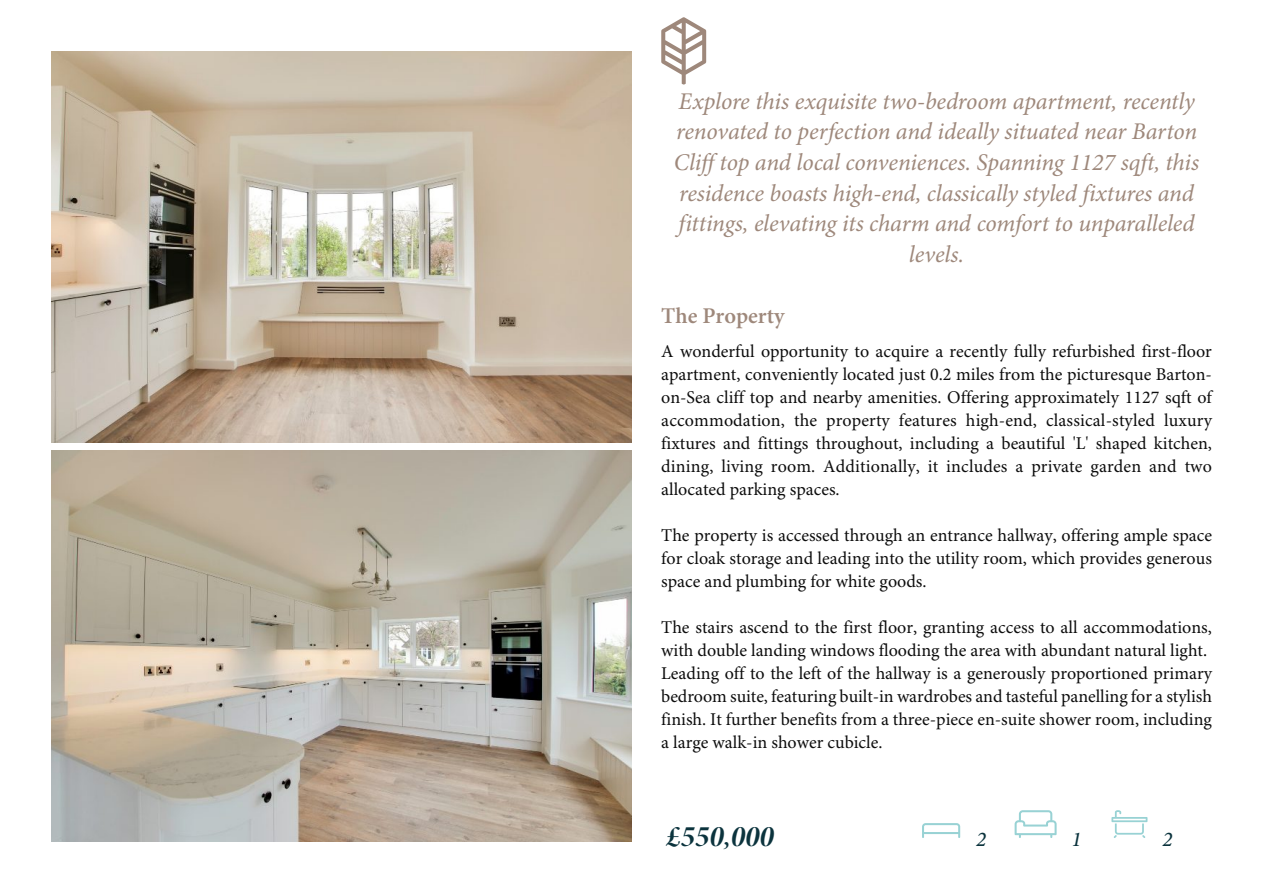
<style>
.page{position:relative;width:1263px;height:893px;background:#fff}
.page>*{position:absolute;margin:0;border:0;box-sizing:border-box;transform-origin:0 0}
.t1{font:30px "Minion Pro Bold It Disp";color:#0b333d}
.t2{font:italic 24px/30.8px "Minion Pro";letter-spacing:-.01em;color:#9e887b;text-align:center}
.t3{font:600 22.5px "Minion Pro";color:#9e887b}
.t4{font:italic 500 21px "Minion Pro";color:#0b333d}
.t5{font:18px/23px "Minion Pro";color:#0d0d0d;text-align:justify}
.s1{color:#000}
</style>
<div class="page">
<svg style="left:661px;top:17px;width:45px;height:68px"></svg>
<svg style="left:1111px;top:810px;width:36px;height:28px"></svg>
<svg style="left:1014px;top:810px;width:42px;height:28px"></svg>
<svg style="left:922px;top:823px;width:38px;height:15px"></svg>
<hr style="left:923px;top:832px;width:36px;height:2px;background:#98d2d4">
<img style="left:51px;top:51px;width:580px;height:391px">
<img style="left:51px;top:451px;width:580px;height:391px">
<p class="t2" style="left:674px;top:88px;width:527px">Explore this exquisite two-bedroom apartment, recently renovated to perfection and ideally situated near Barton Cliff top and local conveniences. Spanning 1127 sqft, this residence boasts high-end, classically styled fixtures and fittings, elevating its charm and comfort to unparalleled levels.</p>
<p class="t3" style="left:661px;top:306px;width:125px">The Property</p>
<p class="t5" style="left:661px;top:341px;width:552px">A wonderful opportunity to acquire a recently fully refurbished first-floor apartment, conveniently located just 0.2 miles from the picturesque Barton&shy;on-Sea cliff top and nearby amenities. Offering approximately 1127 sqft of accommodation, the property features high-end, classical-styled luxury fixtures and fittings throughout, including a beautiful 'L' shaped kitchen, dining, living room. Additionally, it includes a private garden and two allocated parking spaces.</p>
<p class="t5" style="left:661px;top:525px;width:552px">The property is accessed through an entrance hallway, offering ample space for cloak storage and leading into the utility room, which provides generous space and plumbing for white goods.</p>
<p class="t5" style="left:661px;top:617px;width:552px;text-align:left">The stairs ascend to the first floor, granting access to all accommodations, with double landing windows flooding the area with abundant natural light<span class="s1">.<br></span>Leading off to the left of the hallway is a generously proportioned primary bedroom suite, featuring built-in wardrobes and tasteful panelling for a stylish finish. It further benefits from a three-piece en-suite shower room, including a large walk-in shower cubicle.</p>
<h1 class="t1" style="left:667px;top:825px;width:109px">£550,000</h1>
<p class="t4" style="left:976px;top:831px;width:12px">2</p>
<p class="t4" style="left:1071px;top:831px;width:12px">1</p>
<p class="t4" style="left:1162px;top:831px;width:12px">2</p>
</div>
